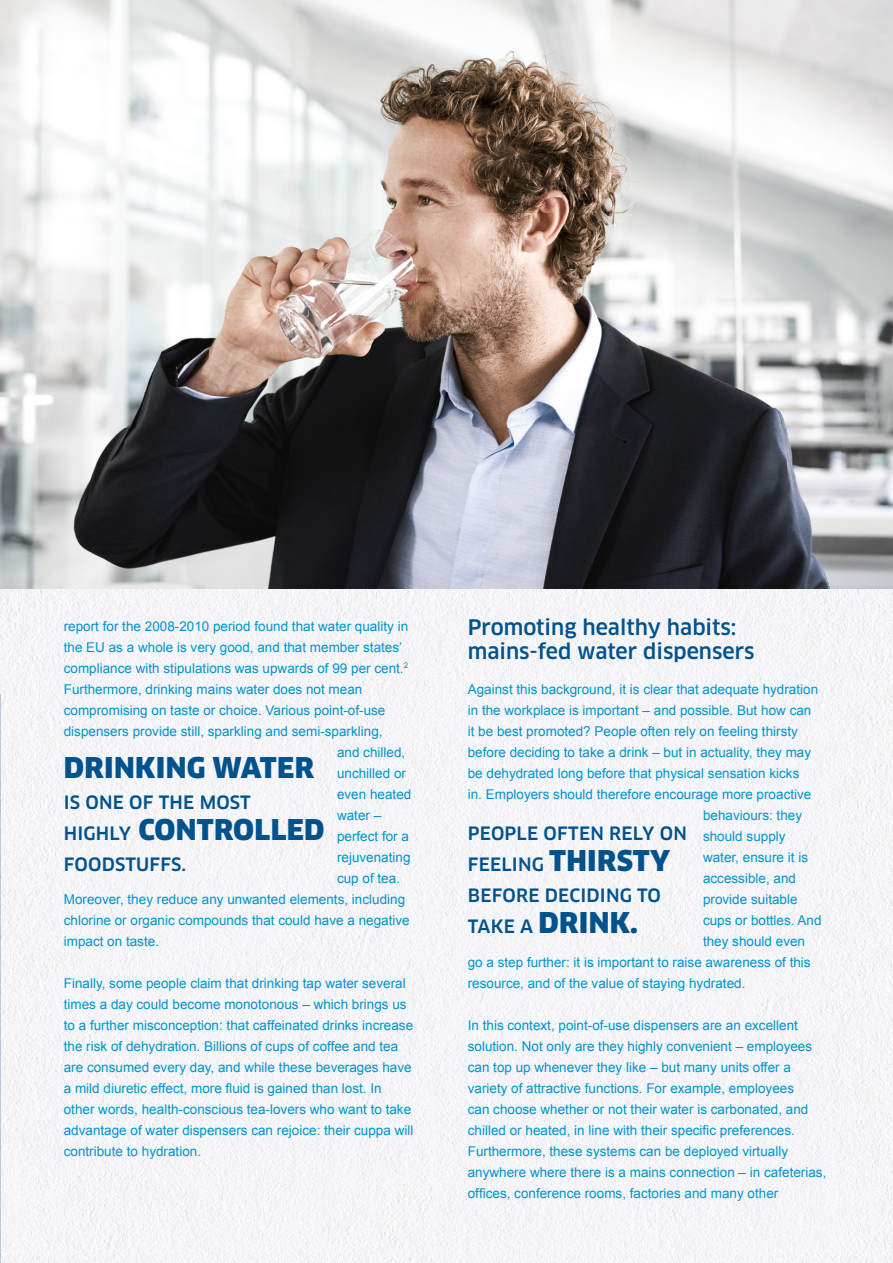
<style>
.page{position:relative;width:893px;height:1263px;background:#fff}
.page>*{position:absolute;margin:0;border:0;box-sizing:border-box;transform-origin:0 0}
.t1{font:900 27.9px "Clan Pro";letter-spacing:.01em;color:#00528d}
.t2{font:500 21px/23.2px "Clan Pro";color:#00528d}
.t3{font:500 18px/31px "Clan Pro";letter-spacing:.01em;color:#00528d}
.t4{font:13.5px/21px "Arial";color:#0094cd}
.s1{font-weight:500;font-size:18px}
.s2{font-weight:900;font-size:27.9px}
</style>
<div class="page">
<div style="left:0;top:589px;width:893px;height:674px;background:#f5f4f8"></div>
<img style="left:0;top:0;width:893px;height:589px">
<p class="t4" style="left:64px;top:616px;width:346px">report for the 2008-2010 period found that water quality in</p>
<p class="t4" style="left:64px;top:637px;width:340px">the EU as a whole is very good, and that member states’</p>
<p class="t4" style="left:64px;top:658px;width:346px">compliance with stipulations was upwards of 99 per cent.<sup>2</sup></p>
<p class="t4" style="left:64px;top:679px;width:300px">Furthermore, drinking mains water does not mean</p>
<p class="t4" style="left:64px;top:700px;width:323px">compromising on taste or choice. Various point-of-use</p>
<p class="t4" style="left:64px;top:721px;width:320px">dispensers provide still, sparkling and semi-sparkling,</p>
<p class="t4" style="left:337px;top:742px;width:70px">and chilled,</p>
<p class="t4" style="left:337px;top:763px;width:71px">unchilled or</p>
<p class="t4" style="left:337px;top:784px;width:76px">even heated</p>
<p class="t4" style="left:337px;top:805px;width:46px">water –</p>
<p class="t4" style="left:337px;top:826px;width:74px">perfect for a</p>
<p class="t4" style="left:337px;top:847px;width:75px">rejuvenating</p>
<p class="t4" style="left:337px;top:868px;width:65px">cup of tea.</p>
<p class="t4" style="left:64px;top:889px;width:343px">Moreover, they reduce any unwanted elements, including</p>
<p class="t4" style="left:64px;top:910px;width:347px">chlorine or organic compounds that could have a negative</p>
<p class="t4" style="left:64px;top:931px;width:97px">impact on taste.</p>
<p class="t4" style="left:64px;top:973px;width:351px">Finally, some people claim that drinking tap water several times a day could become monotonous – which brings us to a further misconception: that caffeinated drinks increase the risk of dehydration. Billions of cups of coffee and tea are consumed every day, and while these beverages have a mild diuretic effect, more fluid is gained than lost. In other words, health-conscious tea-lovers who want to take advantage of water dispensers can rejoice: their cuppa will contribute to hydration.</p>
<h1 class="t1" style="left:64px;top:751px;width:252px">DRINKING WATER</h1>
<h3 class="t3" style="left:64px;top:787px;width:188px">IS ONE OF THE MOST</h3>
<h1 class="t1" style="left:64px;top:813px;width:262px"><span class="s1">HIGHLY</span> CONTROLLED</h1>
<h3 class="t3" style="left:64px;top:849px;width:124px">FOODSTUFFS.</h3>
<h2 class="t2" style="left:468px;top:616px;width:288px">Promoting healthy habits: mains-fed water dispensers</h2>
<p class="t4" style="left:468px;top:679px;width:352px">Against this background, it is clear that adequate hydration</p>
<p class="t4" style="left:468px;top:700px;width:345px">in the workplace is important – and possible. But how can</p>
<p class="t4" style="left:468px;top:721px;width:332px">it be best promoted? People often rely on feeling thirsty</p>
<p class="t4" style="left:468px;top:742px;width:345px">before deciding to take a drink – but in actuality, they may</p>
<p class="t4" style="left:468px;top:763px;width:333px">be dehydrated long before that physical sensation kicks</p>
<p class="t4" style="left:468px;top:784px;width:345px">in. Employers should therefore encourage more proactive</p>
<p class="t4" style="left:703px;top:805px;width:101px">behaviours: they</p>
<p class="t4" style="left:703px;top:826px;width:84px">should supply</p>
<p class="t4" style="left:703px;top:847px;width:107px">water, ensure it is</p>
<p class="t4" style="left:703px;top:868px;width:95px">accessible, and</p>
<p class="t4" style="left:703px;top:889px;width:96px">provide suitable</p>
<p class="t4" style="left:703px;top:910px;width:120px">cups or bottles. And</p>
<p class="t4" style="left:703px;top:931px;width:104px">they should even</p>
<p class="t4" style="left:468px;top:952px;width:344px">go a step further: it is important to raise awareness of this</p>
<p class="t4" style="left:468px;top:973px;width:279px">resource, and of the value of staying hydrated.</p>
<p class="t4" style="left:468px;top:1015px;width:360px">In this context, point-of-use dispensers are an excellent solution. Not only are they highly convenient – employees can top up whenever they like – but many units offer a variety of attractive functions. For example, employees<br>can choose whether or not their water is carbonated, and chilled or heated, in line with their specific preferences.<br>Furthermore, these systems can be deployed virtually anywhere where there is a mains connection – in cafeterias, offices, conference rooms, factories and many other</p>
<h3 class="t3" style="left:468px;top:818px;width:221px">PEOPLE OFTEN RELY ON<br>FEELING <span class="s2">THIRSTY<br></span>BEFORE DECIDING TO</h3>
<h1 class="t1" style="left:468px;top:906px;width:172px"><span class="s1">TAKE A</span> DRINK.</h1>
</div>
